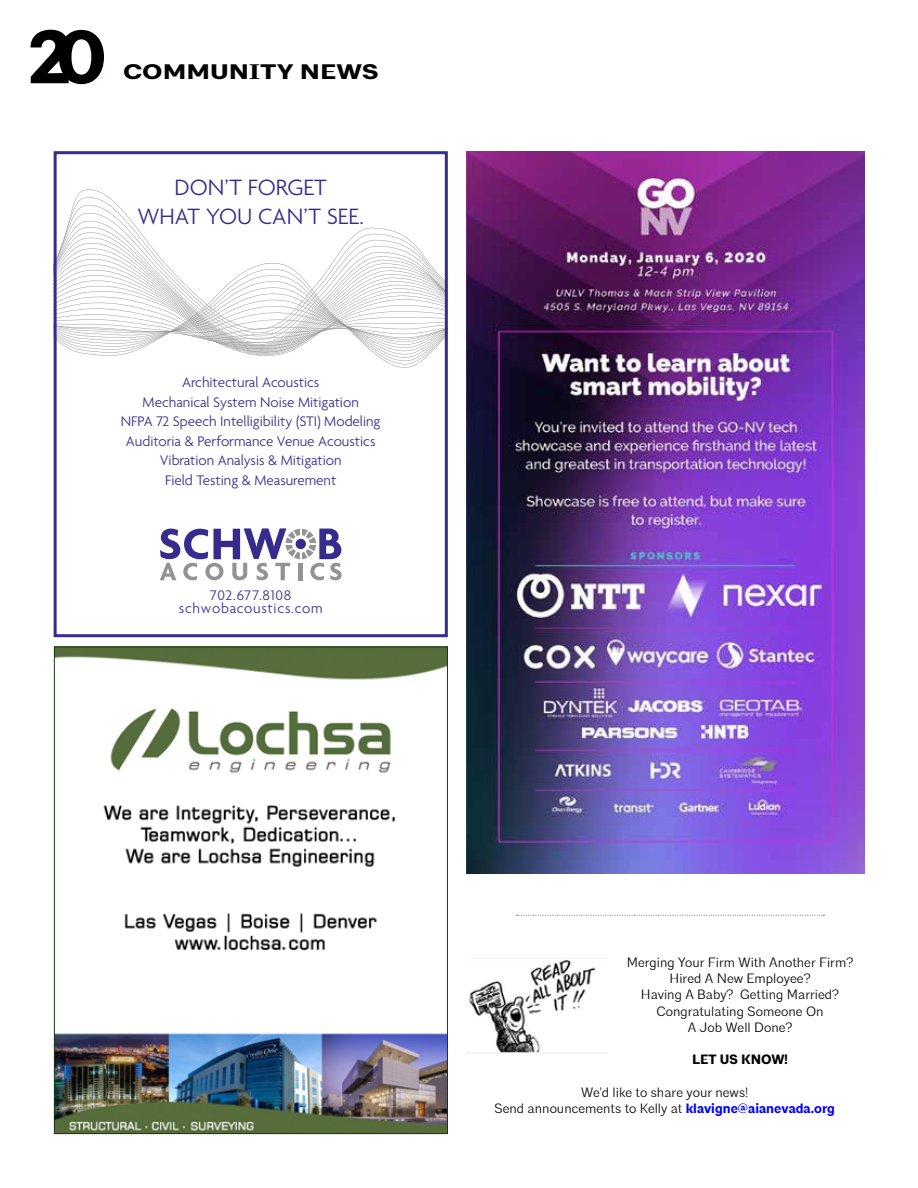
<style>
.page{position:relative;width:918px;height:1188px;background:#fff}
.page>*{position:absolute;margin:0;border:0;box-sizing:border-box;transform-origin:0 0}
.t1{font:700 75px "Architype";color:#030000}
.t2{font:300 24px/28.8px "Agenda";color:#352c8d;text-align:center}
.t3{font:700 21px "Architype";color:#030000;scale:1.25 1}
.t4{font:300 15px/19.5px "Agenda";color:#352c8d;text-align:center}
.t5{font:300 15px/13.5px "Agenda";letter-spacing:.05em;color:#352c8d;text-align:center}
.t6{font:300 13.5px/16.2px "Architype";color:#030000;text-align:center}
.t7{font:700 13.5px "Architype";color:#030000}
.s1{font-weight:700;color:#00f}
</style>
<div class="page">
<svg style="left:517px;top:915px;width:307px;height:1px"></svg>
<img style="left:56px;top:649px;width:390px;height:483px">
<img style="left:467px;top:960px;width:141px;height:94px">
<img style="left:467px;top:151px;width:397px;height:723px">
<svg style="left:160px;top:528px;width:182px;height:52px"></svg>
<svg style="left:77px;top:352px;width:355px;height:12px"></svg>
<svg style="left:58px;top:189px;width:386px;height:162px"></svg>
<div style="left:54px;top:151px;width:394px;height:486px;border:3px solid #352c8d"></div>
<h1 class="t1" style="left:28px;top:12px;width:80px">20</h1>
<h3 class="t3" style="left:123px;top:59px;width:206px">COMMUNITY NEWS</h3>
<h2 class="t2" style="left:137px;top:175px;width:228px">DON’T FORGET<br>WHAT YOU CAN’T SEE.</h2>
<p class="t4" style="left:121px;top:374px;width:261px">Architectural Acoustics<br>Mechanical System Noise Mitigation<br>NFPA 72 Speech Intelligibility (STI) Modeling Auditoria &amp; Performance Venue Acoustics Vibration Analysis &amp; Mitigation<br>Field Testing &amp; Measurement</p>
<p class="t5" style="left:179px;top:589px;width:145px">702.677.8108 schwobacoustics.com</p>
<p class="t6" style="left:627px;top:954px;width:228px">Merging Your Firm With Another Firm?<br>Hired A New Employee?<br>Having A Baby? Getting Married?<br>Congratulating Someone On<br>A Job Well Done?</p>
<p class="t7" style="left:692px;top:1051px;width:97px">LET US KNOW!</p>
<p class="t6" style="left:494px;top:1084px;width:342px">We'd like to share your news!<br>Send announcements to Kelly at <span class="s1">klavigne@aianevada.org</span></p>
</div>
